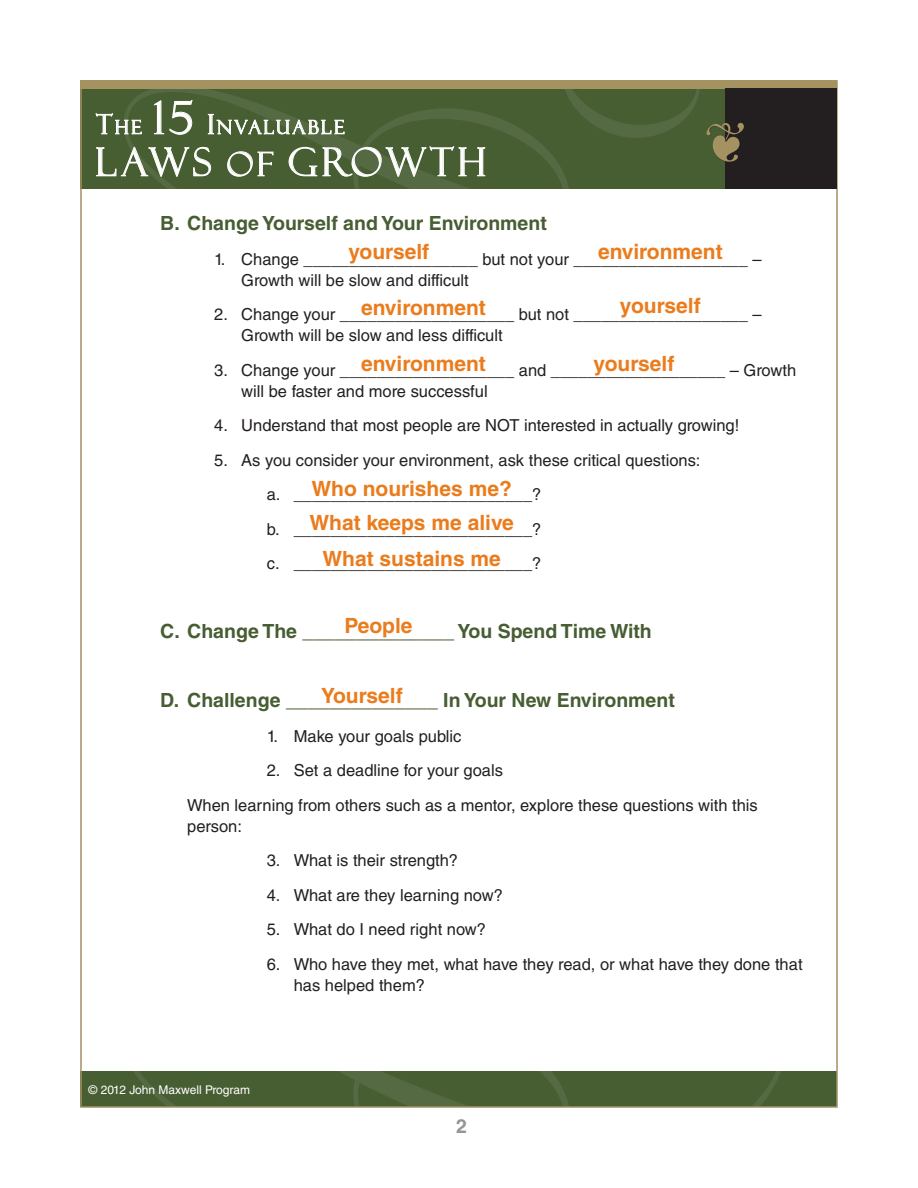
<style>
.page{position:relative;width:918px;height:1188px;background:#fff}
.page>*{position:absolute;margin:0;border:0;box-sizing:border-box;transform-origin:0 0}
.t1{font:39px "Felix Titling MT Std";letter-spacing:.1em;color:#fff}
.Double_Indent_BOLD_G{font:700 21px "Helvetica LT Std";color:#ea7c1d}
.Indent_BOLD_green{font:700 19.5px "Helvetica LT Std";color:#475d32}
.t2{font:700 19.5px "Helvetica LT Std";color:#939598}
.t3{font:18.9px "Felix Titling MT Std";letter-spacing:.13em;color:#fff}
.Doubel_Indent{font:16.5px/21px "Helvetica LT Std";color:#231f20}
.Triple_Indent{font:16.5px/21px "Helvetica LT Std";color:#231f20}
.Single_Indent{font:16.5px/21px "Helvetica LT Std";color:#231f20}
.t4{font:12px "Helvetica LT Std";color:#fff}
.s1{font-size:45px}
.s2{font-size:27px}
.s3{font-size:33px}
</style>
<div class="page">
<div style="left:80px;top:1071px;width:757px;height:36px;background:#475d32"></div>
<img style="left:134px;top:1071px;width:647px;height:34px">
<div style="left:80px;top:80px;width:757px;height:109px;background:#475d32"></div>
<img style="left:125px;top:89px;width:575px;height:100px">
<div style="left:80px;top:80px;width:757px;height:9px;background:#a49261"></div>
<div style="left:725px;top:89px;width:112px;height:100px;background:#231f20"></div>
<div style="left:707px;top:123px;width:38px;height:40px;background:#231f20;opacity:.75"></div>
<svg style="left:95px;top:113px;width:47px;height:22px"></svg>
<svg style="left:154px;top:100px;width:39px;height:35px"></svg>
<svg style="left:208px;top:114px;width:137px;height:23px"></svg>
<svg style="left:96px;top:146px;width:115px;height:31px"></svg>
<svg style="left:227px;top:151px;width:47px;height:26px"></svg>
<svg style="left:288px;top:146px;width:198px;height:31px"></svg>
<svg style="left:707px;top:123px;width:37px;height:39px"></svg>
<p class="t3" style="left:153px;top:116px;width:193px"><span class="s1">15</span> <span class="s2">I</span>NVALUABLE</p>
<h1 class="t1" style="left:96px;top:140px;width:392px">LAWS <span class="s3">OF</span> GROWTH</h1>
<p class="Indent_BOLD_green" style="left:160px;top:211px;width:388px">B. Change Yourself and Your Environment</p>
<p class="Doubel_Indent" style="left:241px;top:248px;width:522px;text-indent:-27px">1. Change ___________________ but not your ___________________ –<br>Growth will be slow and difficult</p>
<p class="Doubel_Indent" style="left:241px;top:304px;width:522px;text-indent:-27px">2. Change your ___________________ but not ___________________ –<br>Growth will be slow and less difficult</p>
<p class="Doubel_Indent" style="left:241px;top:359px;width:556px;text-indent:-27px">3. Change your ___________________ and ___________________ – Growth will be faster and more successful</p>
<p class="Doubel_Indent" style="left:214px;top:415px;width:527px">4. Understand that most people are NOT interested in actually growing!</p>
<p class="Doubel_Indent" style="left:214px;top:449px;width:488px">5. As you consider your environment, ask these critical questions:</p>
<p class="Triple_Indent" style="left:267px;top:484px;width:276px">a. __________________________?</p>
<p class="Triple_Indent" style="left:267px;top:518px;width:276px">b. __________________________?</p>
<p class="Triple_Indent" style="left:267px;top:553px;width:276px">c. __________________________?</p>
<p class="t3" style="left:96px;top:116px;width:47px"><span class="s2">T</span>HE</p>
<p class="Double_Indent_BOLD_G" style="left:348px;top:239px;width:82px">yourself</p>
<p class="Double_Indent_BOLD_G" style="left:598px;top:239px;width:126px">environment</p>
<p class="Double_Indent_BOLD_G" style="left:620px;top:293px;width:82px">yourself</p>
<p class="Double_Indent_BOLD_G" style="left:361px;top:295px;width:126px">environment</p>
<p class="Double_Indent_BOLD_G" style="left:361px;top:350px;width:126px">environment</p>
<p class="Double_Indent_BOLD_G" style="left:594px;top:350px;width:82px">yourself</p>
<p class="Double_Indent_BOLD_G" style="left:311px;top:475px;width:202px">Who nourishes me?</p>
<p class="Double_Indent_BOLD_G" style="left:309px;top:510px;width:206px">What keeps me alive</p>
<p class="Double_Indent_BOLD_G" style="left:322px;top:545px;width:180px">What sustains me</p>
<p class="Double_Indent_BOLD_G" style="left:344px;top:612px;width:70px">People</p>
<p class="Indent_BOLD_green" style="left:160px;top:619px;width:493px">C. Change The ______________ You Spend Time With</p>
<p class="Double_Indent_BOLD_G" style="left:321px;top:683px;width:83px">Yourself</p>
<p class="Indent_BOLD_green" style="left:160px;top:688px;width:516px">D. Challenge ______________ In Your New Environment</p>
<p class="Triple_Indent" style="left:267px;top:725px;width:196px">1. Make your goals public</p>
<p class="Triple_Indent" style="left:267px;top:760px;width:238px">2. Set a deadline for your goals</p>
<p class="Single_Indent" style="left:187px;top:794px;width:572px">When learning from others such as a mentor, explore these questions with this person:</p>
<p class="Triple_Indent" style="left:267px;top:850px;width:193px">3. What is their strength?</p>
<p class="Triple_Indent" style="left:267px;top:884px;width:238px">4. What are they learning now?</p>
<p class="Triple_Indent" style="left:267px;top:919px;width:221px">5. What do I need right now?</p>
<p class="Triple_Indent" style="left:294px;top:953px;width:510px;text-indent:-27px">6. Who have they met, what have they read, or what have they done that has helped them?</p>
<p class="t4" style="left:89px;top:1083px;width:163px">© 2012 John Maxwell Program</p>
<p class="t2" style="left:456px;top:1114px;width:12px">2</p>
</div>
